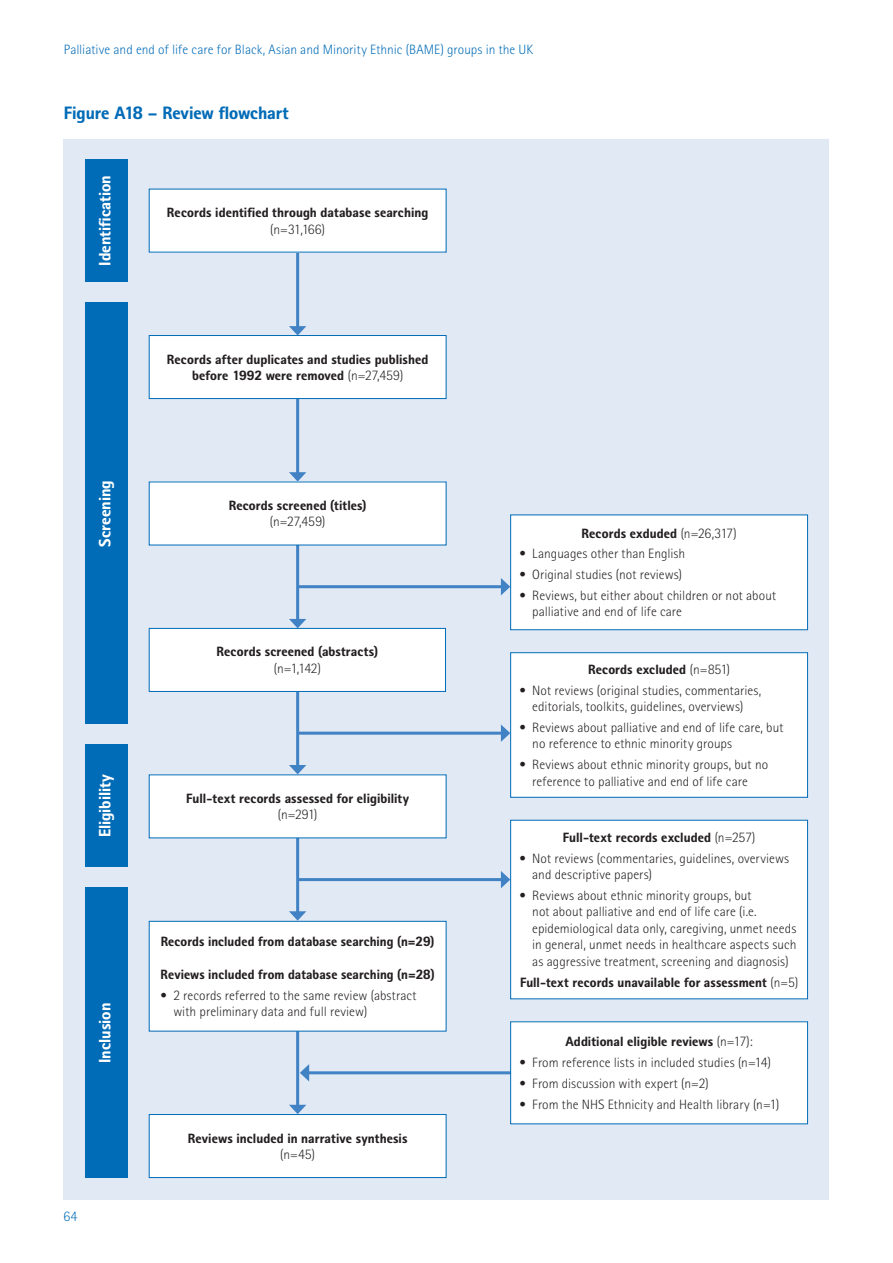
<style>
.page{position:relative;width:893px;height:1263px;background:#fff}
.page>*{position:absolute;margin:0;border:0;box-sizing:border-box;transform-origin:0 0}
.Table___figure_head{font:800 18px "Rotis II Sans Std";letter-spacing:-.01em;color:#006bb6}
._10_-_Heading_D{font:800 16.5px "Rotis II Sans Std";letter-spacing:-.005em;color:#fff}
.Table_text{font:300 13.5px/16.5px "Rotis II Sans Std";letter-spacing:.005em;color:#231f20}
.Table_text-2{font:800 13.5px/16.5px "Rotis II Sans Std";letter-spacing:.005em;color:#231f20;text-align:center}
._4a_-_Running_header{font:300 13.5px "Rotis II Sans Std";letter-spacing:.005em;color:#006bb6}
._5a___Folio_L{font:300 13.5px "Rotis II Sans Std";color:#006bb6}
.s1{font-weight:300}
</style>
<div class="page">
<div style="left:64px;top:139px;width:765px;height:1060px;background:#e1e9f5"></div>
<div style="left:85px;top:159px;width:43px;height:123px;background:#006bb6"></div>
<div style="left:85px;top:303px;width:43px;height:421px;background:#006bb6"></div>
<div style="left:85px;top:745px;width:43px;height:122px;background:#006bb6"></div>
<div style="left:85px;top:888px;width:43px;height:290px;background:#006bb6"></div>
<hr style="left:296px;top:1031px;width:3px;height:76px;background:#4082c4">
<svg style="left:289px;top:1105px;width:17px;height:9px"></svg>
<hr style="left:296px;top:838px;width:3px;height:76px;background:#4082c4">
<svg style="left:289px;top:911px;width:17px;height:10px"></svg>
<hr style="left:296px;top:691px;width:3px;height:77px;background:#4082c4">
<svg style="left:289px;top:765px;width:17px;height:9px"></svg>
<hr style="left:296px;top:545px;width:3px;height:77px;background:#4082c4">
<svg style="left:289px;top:619px;width:17px;height:9px"></svg>
<hr style="left:296px;top:399px;width:3px;height:76px;background:#4082c4">
<svg style="left:289px;top:472px;width:17px;height:10px"></svg>
<hr style="left:296px;top:253px;width:3px;height:76px;background:#4082c4">
<svg style="left:289px;top:326px;width:17px;height:9px"></svg>
<hr style="left:298px;top:585px;width:206px;height:3px;background:#4082c4">
<svg style="left:501px;top:578px;width:9px;height:17px"></svg>
<hr style="left:298px;top:732px;width:206px;height:3px;background:#4082c4">
<svg style="left:501px;top:724px;width:9px;height:18px"></svg>
<hr style="left:298px;top:878px;width:206px;height:3px;background:#4082c4">
<svg style="left:501px;top:871px;width:9px;height:17px"></svg>
<hr style="left:306px;top:1071px;width:205px;height:3px;background:#4082c4">
<svg style="left:300px;top:1064px;width:9px;height:17px"></svg>
<div style="left:149px;top:189px;width:297px;height:63px;background:#fff"></div>
<div style="left:149px;top:335px;width:297px;height:64px;background:#fff"></div>
<div style="left:149px;top:335px;width:297px;height:64px;border:1px solid #006bb6"></div>
<div style="left:149px;top:482px;width:297px;height:63px;background:#fff"></div>
<div style="left:149px;top:628px;width:296px;height:63px;background:#fff"></div>
<div style="left:149px;top:628px;width:297px;height:64px;border:1px solid #006bb6"></div>
<div style="left:149px;top:775px;width:297px;height:63px;background:#fff"></div>
<div style="left:149px;top:921px;width:297px;height:110px;background:#fff"></div>
<div style="left:149px;top:921px;width:297px;height:110px;border:1px solid #006bb6"></div>
<div style="left:149px;top:1114px;width:297px;height:63px;background:#fff"></div>
<div style="left:149px;top:1114px;width:297px;height:64px;border:1px solid #006bb6"></div>
<div style="left:511px;top:515px;width:296px;height:115px;background:#fff"></div>
<div style="left:511px;top:653px;width:296px;height:144px;background:#fff"></div>
<div style="left:510px;top:652px;width:298px;height:146px;border:1px solid #006bb6"></div>
<div style="left:511px;top:820px;width:296px;height:179px;background:#fff"></div>
<div style="left:510px;top:820px;width:298px;height:179px;border:1px solid #006bb6"></div>
<div style="left:511px;top:1022px;width:296px;height:102px;background:#fff"></div>
<p class="_4a_-_Running_header" style="left:64px;top:42px;width:471px">Palliative and end of life care for Black, Asian and Minority Ethnic (BAME) groups in the UK</p>
<p class="Table___figure_head" style="left:64px;top:102px;width:227px">Figure A18 – Review flowchart</p>
<p class="_10_-_Heading_D" style="left:95px;top:266px;width:92px;rotate:-90deg">Identification</p>
<p class="_10_-_Heading_D" style="left:95px;top:547px;width:68px;rotate:-90deg">Screening</p>
<p class="_10_-_Heading_D" style="left:95px;top:837px;width:65px;rotate:-90deg">Eligibility</p>
<p class="_10_-_Heading_D" style="left:95px;top:1063px;width:62px;rotate:-90deg">Inclusion</p>
<p class="_5a___Folio_L" style="left:64px;top:1209px;width:15px">64</p>
<p class="Table_text-2" style="left:167px;top:204px;width:263px">Records identified through database searching <span class="s1">(n=31,166)</span></p>
<p class="Table_text-2" style="left:167px;top:351px;width:263px">Records after duplicates and studies published before 1992 were removed <span class="s1">(n=27,459)</span></p>
<p class="Table_text-2" style="left:229px;top:497px;width:139px">Records screened (titles) <span class="s1">(n=27,459)</span></p>
<p class="Table_text-2" style="left:216px;top:644px;width:163px">Records screened (abstracts) <span class="s1">(n=1,142)</span></p>
<p class="Table_text-2" style="left:186px;top:790px;width:225px">Full-text records assessed for eligibility <span class="s1">(n=291)</span></p>
<p class="Table_text-2" style="left:161px;top:933px;width:275px">Records included from database searching (n=29)</p>
<p class="Table_text-2" style="left:161px;top:966px;width:276px">Reviews included from database searching (n=28)</p>
<p class="Table_text" style="left:173px;top:987px;width:245px;text-indent:-13px">• 2 records referred to the same review (abstract with preliminary data and full review)</p>
<p class="Table_text-2" style="left:188px;top:1130px;width:221px">Reviews included in narrative synthesis <span class="s1">(n=45)</span></p>
<p class="Table_text-2" style="left:581px;top:525px;width:157px">Records exduded <span class="s1">(n=26,317)</span></p>
<p class="Table_text" style="left:519px;top:546px;width:167px">• Languages other than English</p>
<p class="Table_text" style="left:519px;top:566px;width:164px">• Original studies (not reviews)</p>
<p class="Table_text" style="left:532px;top:587px;width:245px;text-indent:-13px">• Reviews, but either about children or not about palliative and end of life care</p>
<p class="Table_text-2" style="left:588px;top:661px;width:144px">Records excluded <span class="s1">(n=851)</span></p>
<p class="Table_text" style="left:519px;top:682px;width:243px;text-align:center">• Not reviews (original studies, commentaries, editorials, toolkits, guidelines, overviews)</p>
<p class="Table_text" style="left:532px;top:719px;width:253px;text-indent:-13px">• Reviews about palliative and end of life care, but no reference to ethnic minority groups</p>
<p class="Table_text" style="left:519px;top:756px;width:250px;text-align:center">• Reviews about ethnic minority groups, but no reference to palliative and end of life care</p>
<p class="Table_text-2" style="left:563px;top:829px;width:194px">Full-text records excluded <span class="s1">(n=257)</span></p>
<p class="Table_text" style="left:532px;top:850px;width:258px;text-indent:-13px">• Not reviews (commentaries, guidelines, overviews and descriptive papers)</p>
<p class="Table_text" style="left:532px;top:887px;width:266px;text-indent:-13px">• Reviews about ethnic minority groups, but<br>not about palliative and end of life care (i.e. epidemiological data only, caregiving, unmet needs in general, unmet needs in healthcare aspects such as aggressive treatment, screening and diagnosis)</p>
<p class="Table_text-2" style="left:520px;top:974px;width:280px">Full-text records unavailable for assessment <span class="s1">(n=5)</span></p>
<p class="Table_text-2" style="left:565px;top:1034px;width:189px">Additional eligible reviews <span class="s1">(n=17):</span></p>
<p class="Table_text" style="left:519px;top:1054px;width:253px">• From reference lists in included studies (n=14)</p>
<p class="Table_text" style="left:519px;top:1075px;width:191px">• From discussion with expert (n=2)</p>
<p class="Table_text" style="left:519px;top:1096px;width:261px">• From the NHS Ethnicity and Health library (n=1)</p>
</div>
